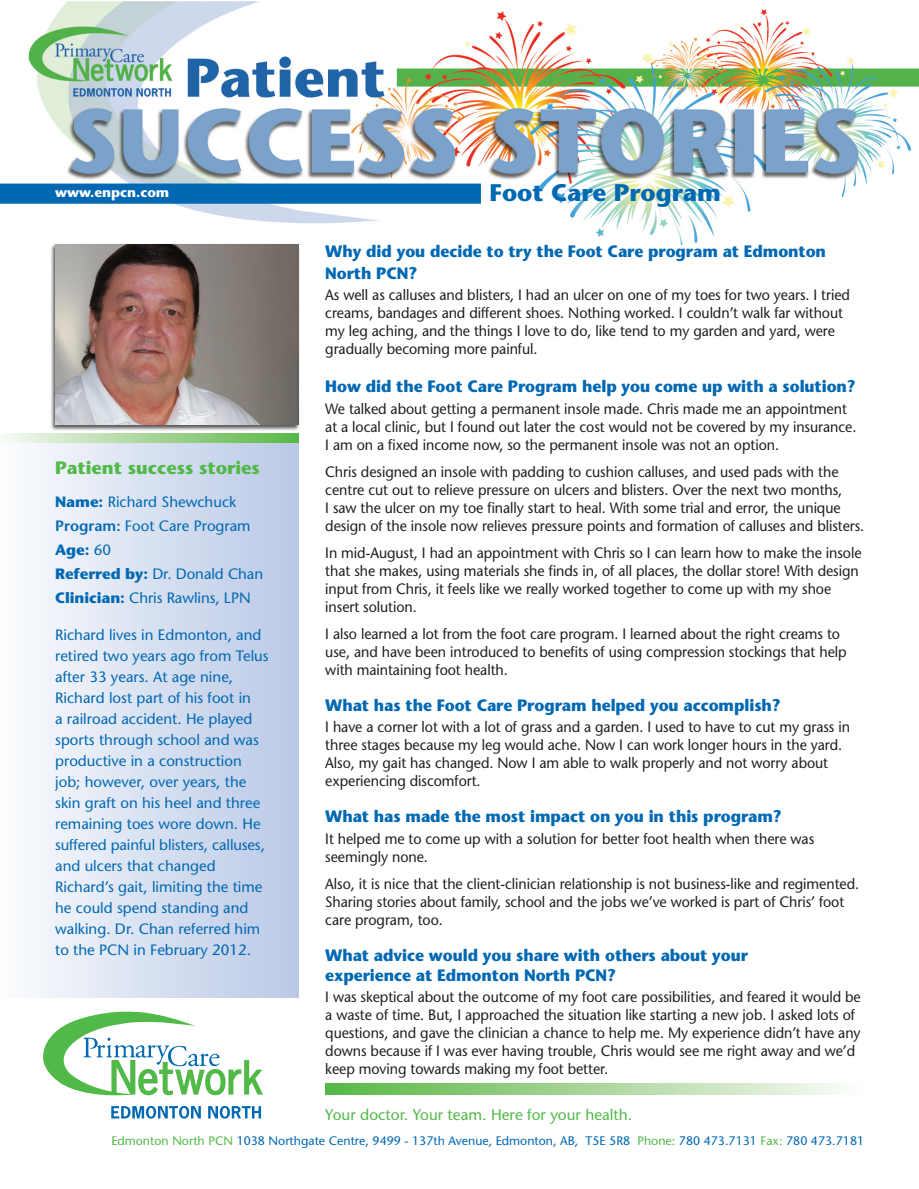
<style>
.page{position:relative;width:919px;height:1189px;background:#fff}
.page>*{position:absolute;margin:0;border:0;box-sizing:border-box;transform-origin:0 0}
.t1{font:700 24px "Stone Sans";color:#0168b3}
.t2{font:700 18px "Stone Sans";color:#51b948}
.Paragraph_Style_1{font:700 16.5px/21.6px "Stone Sans";letter-spacing:-.005em;color:#0168b3;scale:.95 1}
.t3{font:15.3px "Stone Sans";color:#51b948}
.Answer_text{font:15px/18px "Stone Sans";letter-spacing:-.005em;color:#231f20;scale:.95 1}
.t4{font:15px/21px "Stone Sans";color:#0168b3}
.t5{font:700 15px "Stone Sans";color:#0168b3}
.t6{font:700 13.5px "Stone Sans";color:#fff}
.t7{font:12.3px "Stone Sans";color:#0168b3}
.s1{font-weight:700}
.s2{font-weight:600}
.s3{font-weight:400}
.s4{color:#51b948}
</style>
<div class="page">
<div style="left:0;top:435px;width:298px;height:562px;background:linear-gradient(to right,#fbfcfe,#b9c8e6)"></div>
<img style="left:0;top:1px;width:919px;height:243px">
<div style="left:0;top:184px;width:481px;height:20px;background:#0168b3"></div>
<svg style="left:0;top:433px;width:298px;height:10px;background:#a8d69b"></svg>
<svg style="left:325px;top:1083px;width:516px;height:11px;background:#a6d699"></svg>
<svg style="left:43px;top:1011px;width:220px;height:85px"></svg>
<svg style="left:111px;top:1106px;width:90px;height:12px"></svg>
<svg style="left:208px;top:1106px;width:53px;height:12px"></svg>
<div style="left:50px;top:244px;width:250px;height:187px;background:#231f20;opacity:.75"></div>
<img style="left:55px;top:244px;width:243px;height:180px">
<p class="t6" style="left:55px;top:184px;width:116px">www.enpcn.com</p>
<p class="t1" style="left:489px;top:178px;width:233px">Foot Care Program</p>
<p class="t2" style="left:55px;top:456px;width:206px">Patient success stories</p>
<p class="t4" style="left:55px;top:491px;width:183px"><span class="s1">Name:</span> Richard Shewchuck</p>
<p class="t4" style="left:55px;top:515px;width:197px"><span class="s2">Program:</span> Foot Care Program</p>
<p class="t5" style="left:55px;top:540px;width:57px">Age: <span class="s3">60</span></p>
<p class="t4" style="left:55px;top:563px;width:209px"><span class="s1">Referred by:</span> Dr. Donald Chan</p>
<p class="t4" style="left:55px;top:587px;width:197px"><span class="s1">Clinician:</span> Chris Rawlins, LPN</p>
<p class="t4" style="left:55px;top:624px;width:215px">Richard lives in Edmonton, and retired two years ago from Telus after 33 years. At age nine,<br>Richard lost part of his foot in<br>a railroad accident. He played sports through school and was productive in a construction job; however, over years, the skin graft on his heel and three remaining toes wore down. He suffered painful blisters, calluses, and ulcers that changed<br>Richard’s gait, limiting the time he could spend standing and walking. Dr. Chan referred him to the PCN in February 2012.</p>
<p class="Paragraph_Style_1" style="left:325px;top:240px;width:528px">Why did you decide to try the Foot Care program at Edmonton<br>North PCN?</p>
<p class="Answer_text" style="left:325px;top:286px;width:554px">As well as calluses and blisters, I had an ulcer on one of my toes for two years. I tried creams, bandages and different shoes. Nothing worked. I couldn’t walk far without my leg aching, and the things I love to do, like tend to my garden and yard, were gradually becoming more painful.</p>
<p class="Paragraph_Style_1" style="left:325px;top:375px;width:560px">How did the Foot Care Program help you come up with a solution?</p>
<p class="Answer_text" style="left:325px;top:399px;width:560px">We talked about getting a permanent insole made. Chris made me an appointment at a local clinic, but I found out later the cost would not be covered by my insurance.<br>I am on a fixed income now, so the permanent insole was not an option.</p>
<p class="Answer_text" style="left:325px;top:462px;width:569px">Chris designed an insole with padding to cushion calluses, and used pads with the centre cut out to relieve pressure on ulcers and blisters. Over the next two months,<br>I saw the ulcer on my toe finally start to heal. With some trial and error, the unique design of the insole now relieves pressure points and formation of calluses and blisters.</p>
<p class="Answer_text" style="left:325px;top:543px;width:566px">In mid-August, I had an appointment with Chris so I can learn how to make the insole that she makes, using materials she finds in, of all places, the dollar store! With design input from Chris, it feels like we really worked together to come up with my shoe insert solution.</p>
<p class="Answer_text" style="left:325px;top:624px;width:550px">I also learned a lot from the foot care program. I learned about the right creams to use, and have been introduced to benefits of using compression stockings that help with maintaining foot health.</p>
<p class="Paragraph_Style_1" style="left:325px;top:694px;width:481px">What has the Foot Care Program helped you accomplish?</p>
<p class="Answer_text" style="left:325px;top:718px;width:554px">I have a corner lot with a lot of grass and a garden. I used to have to cut my grass in three stages because my leg would ache. Now I can work longer hours in the yard.<br>Also, my gait has changed. Now I am able to walk properly and not worry about experiencing discomfort.</p>
<p class="Paragraph_Style_1" style="left:325px;top:805px;width:482px">What has made the most impact on you in this program?</p>
<p class="Answer_text" style="left:325px;top:829px;width:516px">It helped me to come up with a solution for better foot health when there was seemingly none.</p>
<p class="Answer_text" style="left:325px;top:874px;width:563px">Also, it is nice that the client-clinician relationship is not business-like and regimented.<br>Sharing stories about family, school and the jobs we’ve worked is part of Chris’ foot care program, too.</p>
<p class="Paragraph_Style_1" style="left:325px;top:945px;width:446px;line-height:19.8px">What advice would you share with others about your experience at Edmonton North PCN?</p>
<p class="Answer_text" style="left:325px;top:988px;width:565px">I was skeptical about the outcome of my foot care possibilities, and feared it would be a waste of time. But, I approached the situation like starting a new job. I asked lots of questions, and gave the clinician a chance to help me. My experience didn’t have any downs because if I was ever having trouble, Chris would see me right away and we’d keep moving towards making my foot better.</p>
<p class="t3" style="left:325px;top:1105px;width:308px">Your doctor. Your team. Here for your health.</p>
<p class="t7" style="left:111px;top:1133px;width:754px"><span class="s4">Edmonton North PCN</span> 1038 Northgate Centre, 9499 - 137th Avenue, Edmonton, AB, T5E 5R8 <span class="s4">Phone:</span> 780 473.7131 <span class="s4">Fax:</span> 780 473.7181</p>
</div>
